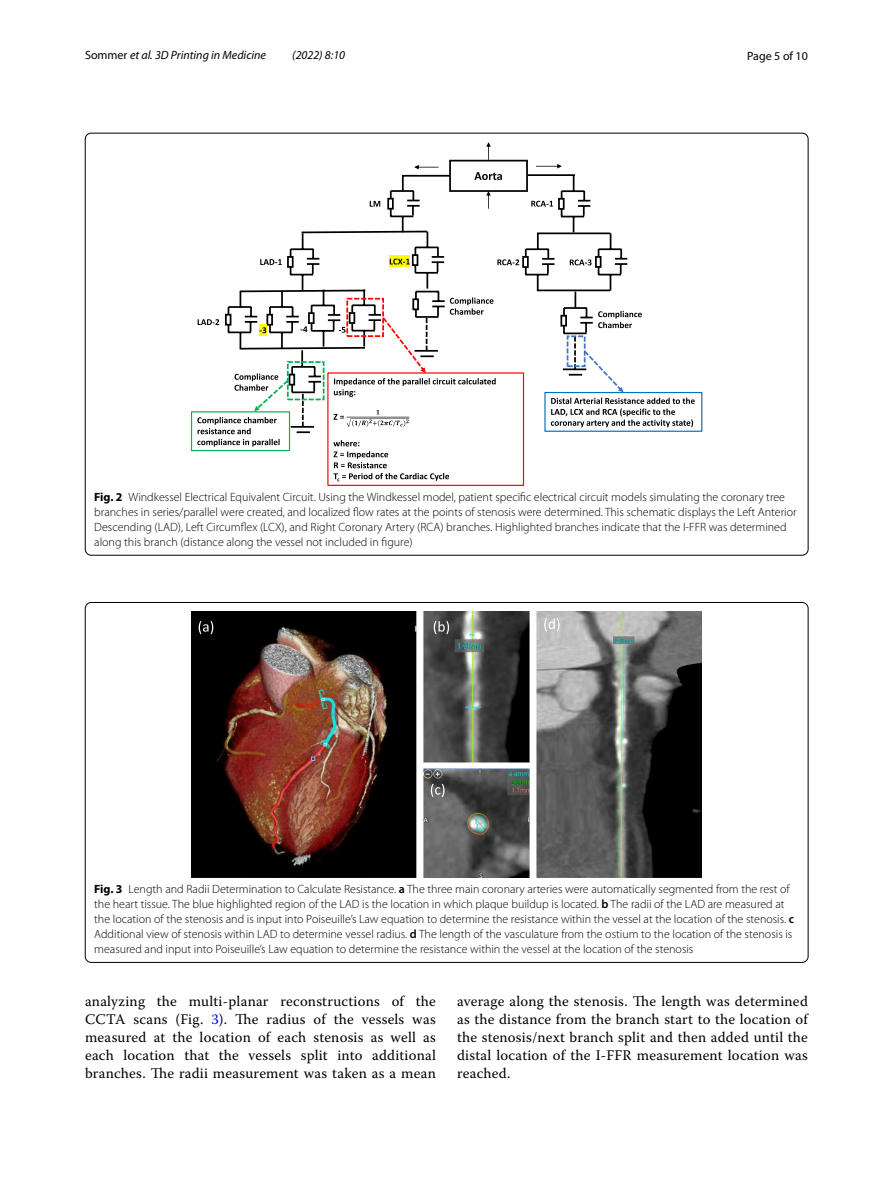
<style>
.page{position:relative;width:893px;height:1187px;background:#fff}
.page>*{position:absolute;margin:0;border:0;box-sizing:border-box;transform-origin:0 0}
.t1{font:14.7px/18px "Warnock Pro";letter-spacing:.015em;color:#000;text-align:justify}
.t2{font:300 12px/15px "Myriad Pro";color:#000}
.t3{font:italic 12px "Myriad Pro";color:#000}
.t4{font:12px "Myriad Pro";color:#000}
.s1{font-style:normal}
.s2{font-weight:700}
.s3{font-weight:600}
.s4{color:#00f}
</style>
<div class="page">
<div style="left:191px;top:411px;width:99px;height:40px;border:1px solid #00b050"></div>
<svg style="left:197px;top:142px;width:498px;height:339px"></svg>
<img style="left:191px;top:611px;width:511px;height:266px">
<svg style="left:199px;top:621px;width:14px;height:13px"></svg>
<svg style="left:434px;top:621px;width:15px;height:13px"></svg>
<svg style="left:431px;top:783px;width:13px;height:14px"></svg>
<svg style="left:544px;top:618px;width:16px;height:13px"></svg>
<p class="t3" style="left:85px;top:48px;width:183px"><span class="s1">Sommer</span> et al. 3D Printing in Medicine</p>
<p class="t3" style="left:292px;top:48px;width:54px">(2022) 8:10</p>
<p class="t4" style="left:747px;top:48px;width:62px">Page 5 of 10</p>
<p class="t2" style="left:94px;top:490px;width:704px"><span class="s2">Fig. 2</span> Windkessel Electrical Equivalent Circuit. Using the Windkessel model, patient specific electrical circuit models simulating the coronary tree branches in series/parallel were created, and localized flow rates at the points of stenosis were determined. This schematic displays the Left Anterior Descending (LAD), Left Circumflex (LCX), and Right Coronary Artery (RCA) branches. Highlighted branches indicate that the I-FFR was determined along this branch (distance along the vessel not included in figure)</p>
<p class="t2" style="left:94px;top:881px;width:701px"><span class="s2">Fig. 3</span> Length and Radii Determination to Calculate Resistance. <span class="s3">a</span> The three main coronary arteries were automatically segmented from the rest of the heart tissue. The blue highlighted region of the LAD is the location in which plaque buildup is located. <span class="s3">b</span> The radii of the LAD are measured at the location of the stenosis and is input into Poiseuille’s Law equation to determine the resistance within the vessel at the location of the stenosis. <span class="s3">c </span>Additional view of stenosis within LAD to determine vessel radius. <span class="s3">d</span> The length of the vasculature from the ostium to the location of the stenosis is measured and input into Poiseuille’s Law equation to determine the resistance within the vessel at the location of the stenosis</p>
<p class="t1" style="left:85px;top:991px;width:352px">analyzing the multi-planar reconstructions of the CCTA scans (Fig. <span class="s4">3</span>). The radius of the vessels was measured at the location of each stenosis as well as each location that the vessels split into additional branches. The radii measurement was taken as a mean</p>
<p class="t1" style="left:457px;top:991px;width:352px">average along the stenosis. The length was determined as the distance from the branch start to the location of the stenosis/next branch split and then added until the distal location of the I-FFR measurement location was reached.</p>
</div>
